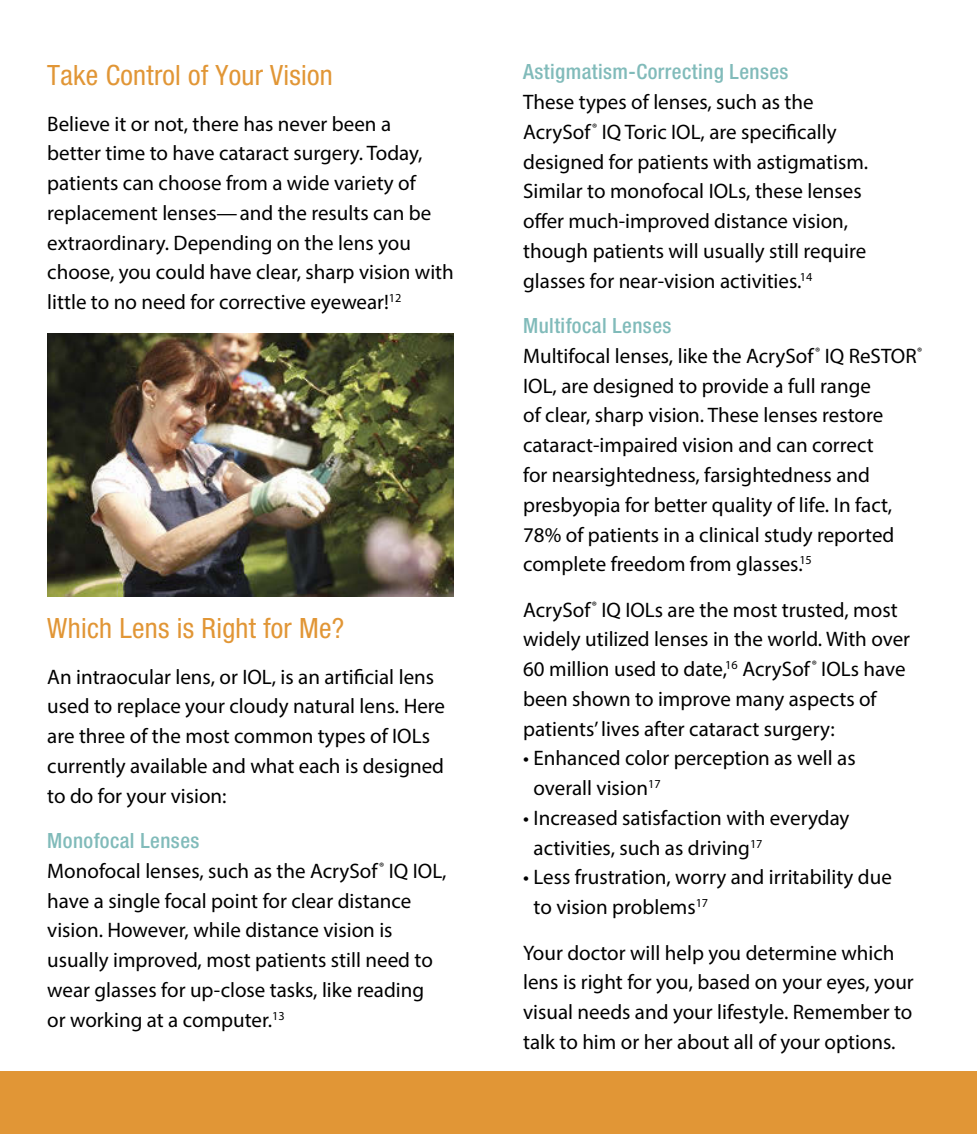
<style>
.page{position:relative;width:977px;height:1134px;background:#fff}
.page>*{position:absolute;margin:0;border:0;box-sizing:border-box;transform-origin:0 0}
.t1{font:condensed 28px "Helvetica Neue";letter-spacing:.01em;color:#e19636}
.t2{font:21px/29.8px "Myriad Pro";color:#000}
.t3{font:500 condensed 21px "Helvetica Neue";letter-spacing:.02em;color:#81bbba}
</style>
<div class="page">
<div style="left:0;top:1071px;width:976px;height:63px;background:#e19636"></div>
<img style="left:47px;top:334px;width:407px;height:263px">
<h1 class="t1" style="left:47px;top:59px;width:287px">Take Control of Your Vision</h1>
<p class="t2" style="left:47px;top:108px;width:408px">Believe it or not, there has never been a<br>better time to have cataract surgery. Today, patients can choose from a wide variety of replacement lenses—and the results can be extraordinary. Depending on the lens you choose, you could have clear, sharp vision with little to no need for corrective eyewear!<sup>12</sup></p>
<h1 class="t1" style="left:47px;top:612px;width:298px">Which Lens is Right for Me?</h1>
<p class="t2" style="left:47px;top:661px;width:399px">An intraocular lens, or IOL, is an artificial lens used to replace your cloudy natural lens. Here are three of the most common types of IOLs currently available and what each is designed to do for your vision:</p>
<p class="t3" style="left:47px;top:828px;width:154px">Monofocal Lenses</p>
<p class="t2" style="left:47px;top:856px;width:401px">Monofocal lenses, such as the AcrySof <sup>®</sup> IQ IOL, have a single focal point for clear distance vision. However, while distance vision is usually improved, most patients still need to wear glasses for up-close tasks, like reading or working at a computer.<sup>13</sup></p>
<p class="t3" style="left:523px;top:59px;width:267px">Astigmatism-Correcting Lenses</p>
<p class="t2" style="left:523px;top:87px;width:346px">These types of lenses, such as the AcrySof <sup>®</sup> IQ Toric IOL, are specifically designed for patients with astigmatism.<br>Similar to monofocal IOLs, these lenses offer much-improved distance vision, though patients will usually still require glasses for near-vision activities.<sup>14</sup></p>
<p class="t3" style="left:523px;top:313px;width:150px">Multifocal Lenses</p>
<p class="t2" style="left:523px;top:341px;width:400px">Multifocal lenses, like the AcrySof <sup>®</sup> IQ ReSTOR<sup>® </sup>IOL, are designed to provide a full range<br>of clear, sharp vision. These lenses restore cataract-impaired vision and can correct<br>for nearsightedness, farsightedness and presbyopia for better quality of life. In fact, 78% of patients in a clinical study reported complete freedom from glasses.<sup>15</sup></p>
<p class="t2" style="left:523px;top:594px;width:388px">AcrySof<sup>®</sup> IQ IOLs are the most trusted, most widely utilized lenses in the world. With over 60 million used to date,<sup>16</sup> AcrySof <sup>®</sup> IOLs have been shown to improve many aspects of patients’ lives after cataract surgery:</p>
<p class="t2" style="left:533px;top:743px;width:323px;text-indent:-10px">• Enhanced color perception as well as overall vision<sup>17</sup></p>
<p class="t2" style="left:533px;top:803px;width:317px;text-indent:-10px">• Increased satisfaction with everyday activities, such as driving<sup>17</sup></p>
<p class="t2" style="left:533px;top:862px;width:360px;text-indent:-10px">• Less frustration, worry and irritability due to vision problems<sup>17</sup></p>
<p class="t2" style="left:523px;top:937px;width:392px">Your doctor will help you determine which lens is right for you, based on your eyes, your visual needs and your lifestyle. Remember to talk to him or her about all of your options.</p>
</div>
